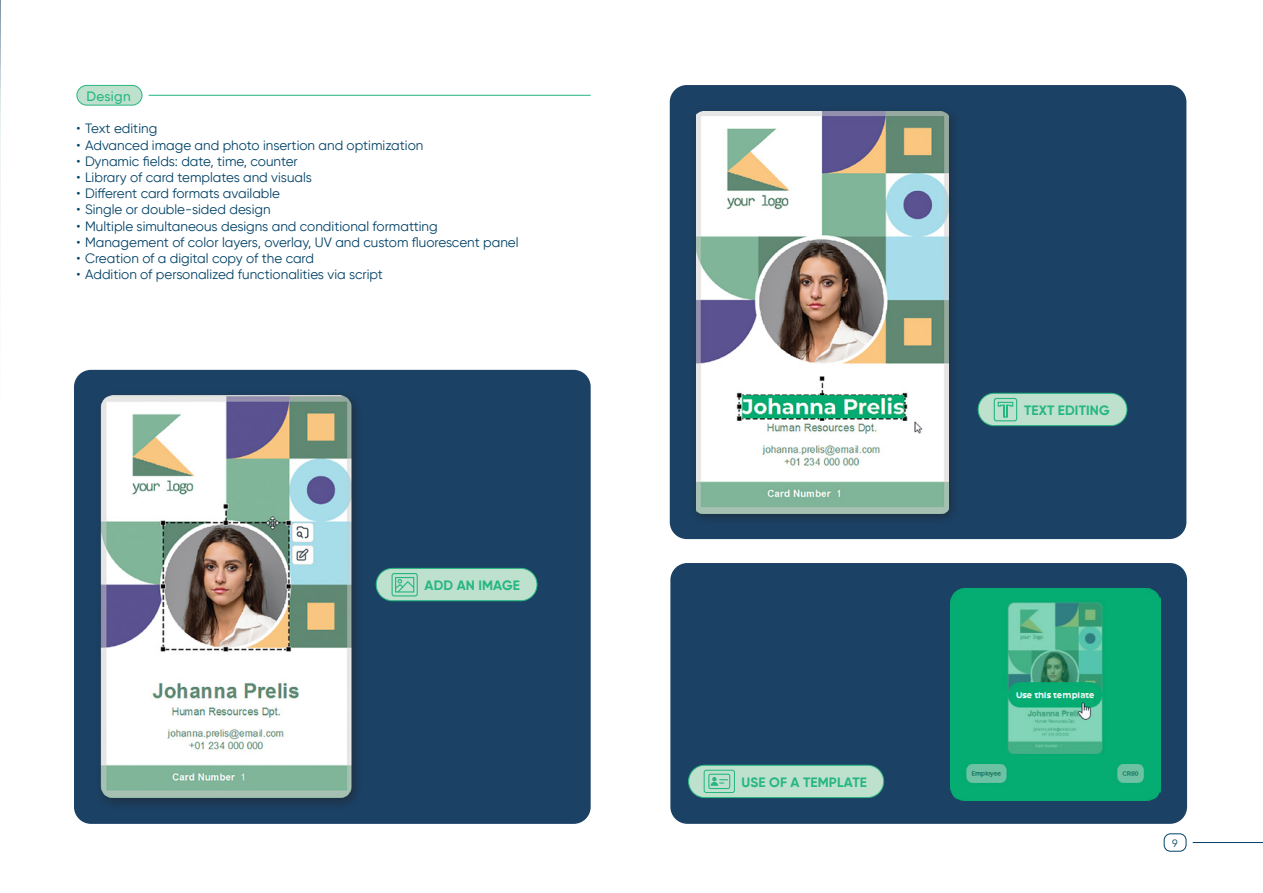
<style>
.page{position:relative;width:1263px;height:893px;background:#fff}
.page>*{position:absolute;margin:0;border:0;box-sizing:border-box;transform-origin:0 0}
.t1{font:13.5px "Gilroy";color:#024266}
.t2{font:700 13.5px "Gilroy";letter-spacing:.01em;color:#26b67f}
.t3{font:500 13.5px "Gilroy";letter-spacing:.025em;color:#26b67f}
.t4{font:10.5px "Gilroy";color:#024266}
</style>
<div class="page">
<div style="left:1164px;top:833px;width:22px;height:19px;border:1px solid #024266;border-radius:6px"></div>
<hr style="left:1193px;top:842px;width:70px;height:1px;background:#024266">
<svg style="left:0;top:0;width:1px;height:277px"></svg>
<div style="left:77px;top:85px;width:65px;height:20px;background:#bde1cc;border-radius:10px"></div>
<div style="left:77px;top:85px;width:65px;height:20px;border:1px solid #26b67f;border-radius:10px"></div>
<hr style="left:149px;top:95px;width:442px;height:1px;background:#26b67f">
<div style="left:74px;top:370px;width:517px;height:454px;background:#1b4164;border-radius:17px"></div>
<div style="left:670px;top:85px;width:516px;height:454px;background:#1b4164;border-radius:17px"></div>
<div style="left:670px;top:563px;width:517px;height:261px;background:#1b4164;border-radius:17px"></div>
<div style="left:376px;top:568px;width:161px;height:33px;background:#bde1cc;border-radius:16px"></div>
<div style="left:391px;top:573px;width:27px;height:23px;border:1px solid #26b67f;border-radius:2px"></div>
<div style="left:395px;top:577px;width:19px;height:15px;border:1px solid #26b67f"></div>
<svg style="left:395px;top:579px;width:20px;height:14px"></svg>
<div style="left:376px;top:568px;width:161px;height:33px;border:1px solid #26b67f;border-radius:16px"></div>
<div style="left:978px;top:393px;width:149px;height:33px;background:#bde1cc;border-radius:16px"></div>
<div style="left:994px;top:398px;width:23px;height:23px;border:1px solid #26b67f;border-radius:2px"></div>
<svg style="left:997px;top:401px;width:17px;height:17px"></svg>
<div style="left:978px;top:393px;width:149px;height:33px;border:1px solid #26b67f;border-radius:16px"></div>
<div style="left:688px;top:765px;width:196px;height:33px;background:#bde1cc;border-radius:16px"></div>
<div style="left:704px;top:770px;width:31px;height:23px;border:1px solid #26b67f;border-radius:2px"></div>
<svg style="left:708px;top:774px;width:22px;height:15px"></svg>
<div style="left:709px;top:775px;width:20px;height:13px;background:#bde1cc"></div>
<svg style="left:710px;top:777px;width:18px;height:9px"></svg>
<div style="left:688px;top:765px;width:196px;height:33px;border:1px solid #26b67f;border-radius:16px"></div>
<div style="left:94px;top:390px;width:269px;height:420px;background:#231f20;opacity:.5"></div>
<img style="left:98px;top:396px;width:256px;height:402px">
<div style="left:690px;top:105px;width:270px;height:421px;background:#231f20;opacity:.5"></div>
<img style="left:696px;top:111px;width:252px;height:403px">
<img style="left:950px;top:589px;width:211px;height:211px">
<p class="t3" style="left:86px;top:87px;width:46px">Design</p>
<p class="t1" style="left:77px;top:120px;width:82px">• Text editing</p>
<p class="t1" style="left:77px;top:137px;width:348px">• Advanced image and photo insertion and optimization</p>
<p class="t1" style="left:77px;top:153px;width:223px">• Dynamic fields: date, time, counter</p>
<p class="t1" style="left:77px;top:169px;width:237px">• Library of card templates and visuals</p>
<p class="t1" style="left:77px;top:185px;width:205px">• Different card formats available</p>
<p class="t1" style="left:77px;top:201px;width:196px">• Single or double-sided design</p>
<p class="t1" style="left:77px;top:218px;width:363px">• Multiple simultaneous designs and conditional formatting</p>
<p class="t1" style="left:77px;top:234px;width:444px">• Management of color layers, overlay, UV and custom fluorescent panel</p>
<p class="t1" style="left:77px;top:250px;width:239px">• Creation of a digital copy of the card</p>
<p class="t1" style="left:77px;top:266px;width:308px">• Addition of personalized functionalities via script</p>
<p class="t2" style="left:425px;top:577px;width:97px">ADD AN IMAGE</p>
<p class="t2" style="left:742px;top:773px;width:127px">USE OF A TEMPLATE</p>
<p class="t2" style="left:1024px;top:402px;width:87px">TEXT EDITING</p>
<p class="t4" style="left:1172px;top:836px;width:7px">9</p>
</div>
